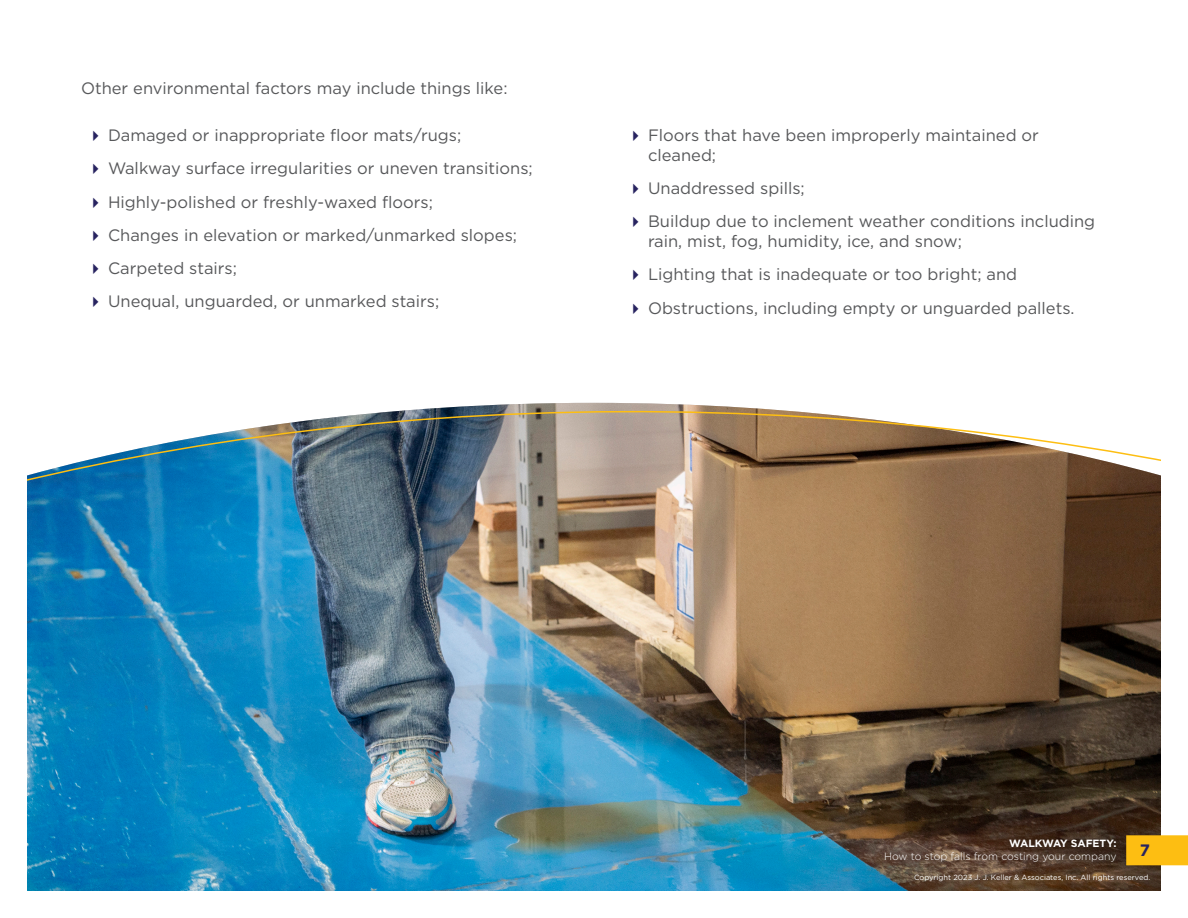
<style>
.page{position:relative;width:1188px;height:918px;background:#fff}
.page>*{position:absolute;margin:0;border:0;box-sizing:border-box;transform-origin:0 0}
.Body{font:16.5px/19.8px "Gotham";color:#57585a}
.t1{font:700 16.5px "Gotham";color:#282460}
.t2{font:300 10.5px "Gotham";color:#fff}
.t3{font:700 10.5px "Gotham";color:#fff}
.t4{font:7.5px "Gotham";color:#fff}
</style>
<div class="page">
<img style="left:27px;top:484px;width:1134px;height:407px">
<img style="left:27px;top:402px;width:1134px;height:82px">
<div style="left:1126px;top:835px;width:62px;height:30px;background:#fdbe12"></div>
<div style="left:878px;top:832px;width:245px;height:37px;background:#231f20;opacity:.53"></div>
<p class="Body" style="left:81px;top:78px;width:428px">Other environmental factors may include things like:</p>
<p class="Body" style="left:108px;top:125px;width:355px">Damaged or inappropriate floor mats/rugs;</p>
<p class="Body" style="left:108px;top:158px;width:426px">Walkway surface irregularities or uneven transitions;</p>
<p class="Body" style="left:108px;top:192px;width:326px">Highly-polished or freshly-waxed floors;</p>
<p class="Body" style="left:108px;top:225px;width:411px">Changes in elevation or marked/unmarked slopes;</p>
<p class="Body" style="left:108px;top:258px;width:131px">Carpeted stairs;</p>
<p class="Body" style="left:108px;top:291px;width:333px">Unequal, unguarded, or unmarked stairs;</p>
<p class="Body" style="left:648px;top:125px;width:392px">Floors that have been improperly maintained or cleaned;</p>
<p class="Body" style="left:648px;top:178px;width:158px">Unaddressed spills;</p>
<p class="Body" style="left:648px;top:211px;width:449px">Buildup due to inclement weather conditions including rain, mist, fog, humidity, ice, and snow;</p>
<p class="Body" style="left:648px;top:264px;width:371px">Lighting that is inadequate or too bright; and</p>
<p class="Body" style="left:648px;top:298px;width:428px">Obstructions, including empty or unguarded pallets.</p>
<p class="t3" style="left:1009px;top:837px;width:109px">WALKWAY SAFETY:</p>
<p class="t2" style="left:884px;top:850px;width:234px">How to stop falls from costing your company</p>
<p class="t1" style="left:1140px;top:839px;width:12px">7</p>
<p class="t4" style="left:914px;top:872px;width:238px">Copyright 2023 J. J. Keller &amp; Associates, Inc. All rights reserved.</p>
</div>
